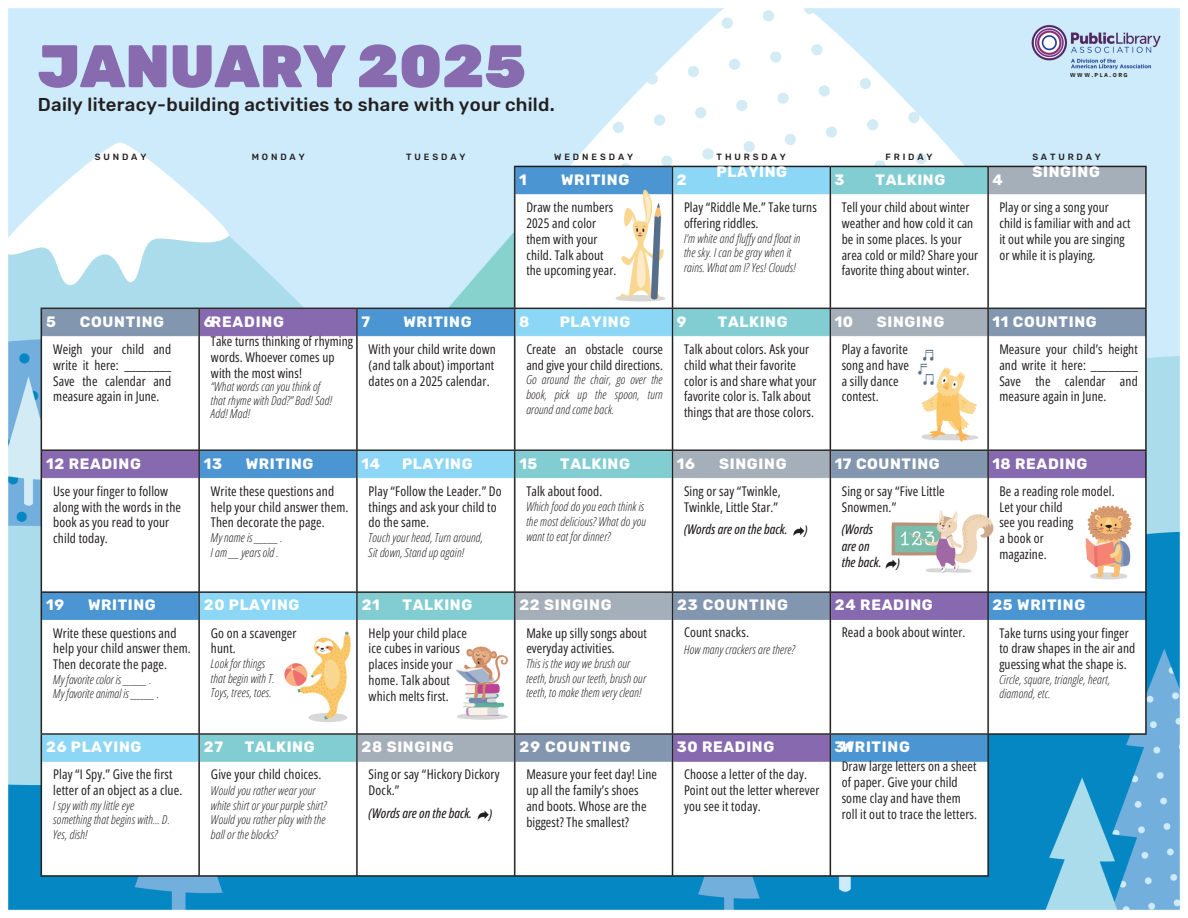
<style>
.page{position:relative;width:1188px;height:918px;background:#fff}
.page>*{position:absolute;margin:0;border:0;box-sizing:border-box;transform-origin:0 0}
.t1{font:900 60px "Rubik";color:#886baf}
.t2{font:500 18.6px "Rubik";letter-spacing:.01em;color:#231f20}
.t3{font:700 15px "Rubik";letter-spacing:.045em;color:#fff}
.t4{font:13.35px/15.8px "Open Sans Condensed";letter-spacing:.01em;color:#231f20}
.t5{font:italic 500 13.35px/16.8px "Open Sans Condensed";color:#231f20}
.t6{font:italic 300 12.3px/14.7px "Open Sans Condensed";letter-spacing:.01em;color:#231f20}
.t7{font:500 9px "Rubik";letter-spacing:.32em;color:#231f20}
.t8{font:700 5.7px "IBM Plex Sans";letter-spacing:.255em;color:#231f20}
</style>
<div class="page">
<img style="left:8px;top:8px;width:1172px;height:902px">
<p class="t1" style="left:38px;top:31px;width:489px">JANUARY 2025</p>
<p class="t2" style="left:38px;top:93px;width:518px">Daily literacy-building activities to share with your child.</p>
<h1 class="t7" style="left:95px;top:151px;width:53px">SUNDAY</h1>
<p class="t7" style="left:252px;top:151px;width:54px">MONDAY</p>
<h4 class="t7" style="left:406px;top:151px;width:61px">TUESDAY</h4>
<h4 class="t7" style="left:554px;top:152px;width:81px">WEDNESDAY</h4>
<h4 class="t7" style="left:717px;top:152px;width:71px">THURSDAY</h4>
<h4 class="t3" style="left:717px;top:163px;width:72px">PLAYING</h4>
<h2 class="t3" style="left:677px;top:171px;width:11px">2</h2>
<h3 class="t3" style="left:561px;top:171px;width:70px">WRITING</h3>
<h2 class="t3" style="left:519px;top:171px;width:9px">1</h2>
<p class="t3" style="left:835px;top:171px;width:11px">3</p>
<h3 class="t8" style="left:1070px;top:71px;width:59px">WWW.PLA.ORG</h3>
<h4 class="t7" style="left:885px;top:152px;width:49px">FRIDAY</h4>
<p class="t7" style="left:1032px;top:152px;width:70px">SATURDAY</p>
<p class="t3" style="left:1032px;top:163px;width:69px">SINGING</p>
<h3 class="t3" style="left:876px;top:171px;width:71px">TALKING</h3>
<h3 class="t3" style="left:992px;top:171px;width:12px">4</h3>
<h2 class="t4" style="left:526px;top:199px;width:92px">Draw the numbers<br>2025 and color them with your child. Talk about the upcoming year.</h2>
<h2 class="t4" style="left:684px;top:199px;width:134px">Play “Riddle Me.” Take turns offering riddles.</h2>
<h2 class="t6" style="left:684px;top:231px;width:118px">I’m white andfluf y andfloat in the sky. I can be gray when it rains. What am I? Yes! Clouds!</h2>
<h2 class="t4" style="left:842px;top:199px;width:138px">Tell your child about winter weather and how cold it can be in some places. Is your area cold or mild? Share your favorite thing about winter.</h2>
<h2 class="t4" style="left:999px;top:199px;width:133px">Play or sing a song your child is familiar with and act it out while you are singing or while it is playing.</h2>
<h2 class="t3" style="left:80px;top:313px;width:86px">COUNTING</h2>
<p class="t3" style="left:204px;top:313px;width:11px">6</p>
<p class="t3" style="left:211px;top:313px;width:74px">READING</p>
<p class="t4" style="left:211px;top:333px;width:143px">Take turns thinking of rhyming words. Whoever comes up with the most wins!</p>
<p class="t6" style="left:211px;top:380px;width:123px;line-height:13.5px">“What words can you think of that rhyme with Dad?” Bad! Sad!<br>Add! Mad!</p>
<h2 class="t3" style="left:46px;top:313px;width:11px">5</h2>
<h2 class="t4" style="left:53px;top:341px;width:119px;text-align:justify">Weigh your child and write it here: ________ Save the calendar and measure again in June.</h2>
<h2 class="t3" style="left:362px;top:313px;width:10px">7</h2>
<h3 class="t3" style="left:403px;top:313px;width:70px">WRITING</h3>
<h3 class="t4" style="left:369px;top:341px;width:129px">With your child write down (and talk about) important dates on a 2025 calendar.</h3>
<h3 class="t3" style="left:519px;top:313px;width:12px">8</h3>
<h2 class="t3" style="left:560px;top:313px;width:72px">PLAYING</h2>
<p class="t3" style="left:677px;top:313px;width:11px">9</p>
<h2 class="t3" style="left:718px;top:313px;width:71px">TALKING</h2>
<p class="t3" style="left:835px;top:313px;width:20px">10</p>
<h2 class="t3" style="left:877px;top:313px;width:69px">SINGING</h2>
<h2 class="t4" style="left:526px;top:341px;width:138px">Create an obstacle course and give your child directions.</h2>
<h2 class="t6" style="left:526px;top:372px;width:138px;text-align:justify">Go around the chair, go over the book, pick up the spoon, turn around and come back.</h2>
<h3 class="t4" style="left:684px;top:341px;width:134px">Talk about colors. Ask your child what their favorite color is and share what your favorite color is. Talk about things that are those colors.</h3>
<h2 class="t4" style="left:842px;top:341px;width:69px">Play a favorite song and have a silly dance contest.</h2>
<p class="t3" style="left:992px;top:313px;width:106px">11 COUNTING</p>
<h3 class="t4" style="left:999px;top:341px;width:140px;text-align:justify">Measure your child’s height and write it here: ________ Save the calendar and measure again in June.</h3>
<h4 class="t3" style="left:46px;top:455px;width:96px">12 READING</h4>
<h3 class="t3" style="left:204px;top:455px;width:20px">13</h3>
<h3 class="t3" style="left:246px;top:455px;width:69px">WRITING</h3>
<h3 class="t3" style="left:362px;top:455px;width:20px">14</h3>
<p class="t3" style="left:402px;top:455px;width:72px">PLAYING</p>
<p class="t3" style="left:519px;top:455px;width:19px">15</p>
<p class="t3" style="left:560px;top:455px;width:71px">TALKING</p>
<h3 class="t3" style="left:677px;top:455px;width:20px">16</h3>
<p class="t3" style="left:719px;top:455px;width:69px">SINGING</p>
<h3 class="t3" style="left:835px;top:455px;width:106px">17 COUNTING</h3>
<h3 class="t3" style="left:992px;top:455px;width:96px">18 READING</h3>
<h2 class="t4" style="left:53px;top:483px;width:129px">Use your finger to follow along with the words in the book as you read to your child today.</h2>
<h2 class="t4" style="left:211px;top:483px;width:139px">Write these questions and help your child answer them.<br>Then decorate the page.</h2>
<h2 class="t6" style="left:211px;top:530px;width:73px">My name is _______ .<br>I am ___ years old .</h2>
<p class="t4" style="left:369px;top:483px;width:135px">Play “Follow the Leader.” Do things and ask your child to do the same.</p>
<p class="t6" style="left:369px;top:530px;width:116px">Touch your head, Turn around,<br>Sit down, Stand up again!</p>
<h2 class="t4" style="left:526px;top:483px;width:77px">Talk about food.</h2>
<h2 class="t6" style="left:526px;top:499px;width:121px">Which food do you each think is the most delicious? What do you want to eat for dinner?</h2>
<h2 class="t4" style="left:684px;top:483px;width:98px">Sing or say “Twinkle,<br>Twinkle, Little Star.”</h2>
<h2 class="t5" style="left:684px;top:520px;width:105px">(Words are on the back.</h2>
<h3 class="t5" style="left:804px;top:522px;width:5px">)</h3>
<h3 class="t4" style="left:842px;top:483px;width:105px">Sing or say “Five Little<br>Snowmen.”</h3>
<h3 class="t5" style="left:842px;top:520px;width:33px">(Words are on</h3>
<h2 class="t5" style="left:842px;top:553px;width:41px">the back.</h2>
<h3 class="t5" style="left:896px;top:554px;width:5px">)</h3>
<h3 class="t4" style="left:999px;top:483px;width:117px">Be a reading role model.<br>Let your child<br>see you reading<br>a book or<br>magazine.</h3>
<p class="t3" style="left:46px;top:596px;width:19px">19</p>
<h4 class="t3" style="left:88px;top:596px;width:69px">WRITING</h4>
<h3 class="t3" style="left:204px;top:596px;width:97px">20 PLAYING</h3>
<h3 class="t3" style="left:362px;top:596px;width:20px">21</h3>
<p class="t3" style="left:403px;top:596px;width:71px">TALKING</p>
<h2 class="t3" style="left:519px;top:596px;width:94px">22 SINGING</h2>
<h2 class="t3" style="left:677px;top:596px;width:112px">23 COUNTING</h2>
<h3 class="t3" style="left:835px;top:596px;width:99px">24 READING</h3>
<p class="t3" style="left:992px;top:596px;width:94px">25 WRITING</p>
<h3 class="t4" style="left:53px;top:624px;width:139px">Write these questions and help your child answer them.<br>Then decorate the page.</h3>
<h3 class="t6" style="left:53px;top:672px;width:107px">My favorite color is _______ .<br>My favorite animal is _______ .</h3>
<p class="t4" style="left:211px;top:624px;width:87px">Go on a scavenger hunt.</p>
<p class="t6" style="left:211px;top:656px;width:65px">Look for things that begin with T.<br>Toys, trees, toes.</p>
<h3 class="t4" style="left:369px;top:624px;width:100px">Help your child place ice cubes in various places inside your home. Talk about which melts first.</h3>
<h3 class="t4" style="left:526px;top:624px;width:122px">Make up silly songs about everyday activities.</h3>
<h3 class="t6" style="left:526px;top:656px;width:121px">This is the way we brush our teeth, brush our teeth, brush our teeth, to make them very clean!</h3>
<h3 class="t4" style="left:684px;top:624px;width:66px">Count snacks.</h3>
<h3 class="t6" style="left:684px;top:642px;width:113px">How many crackers are there?</h3>
<p class="t4" style="left:842px;top:624px;width:125px">Read a book about winter.</p>
<p class="t4" style="left:999px;top:624px;width:137px">Take turns using your finger to draw shapes in the air and guessing what the shape is.</p>
<p class="t6" style="left:999px;top:672px;width:112px">Circle, square, triangle, heart, diamond, etc.</p>
<p class="t3" style="left:46px;top:738px;width:97px">26 PLAYING</p>
<h3 class="t4" style="left:53px;top:766px;width:131px">Play “I Spy.” Give the first letter of an object as a clue.</h3>
<h3 class="t6" style="left:53px;top:798px;width:118px">I spy with my little eye something that begins with… D.<br>Yes, dish!</h3>
<h4 class="t3" style="left:204px;top:738px;width:21px">27</h4>
<h3 class="t3" style="left:245px;top:738px;width:71px">TALKING</h3>
<h2 class="t4" style="left:211px;top:766px;width:112px">Give your child choices.</h2>
<h2 class="t6" style="left:211px;top:783px;width:117px">Wouldyou rather wear your white shirt or your purple shirt?<br>Wouldyou rather play with the ball or the blocks?</h2>
<h2 class="t3" style="left:362px;top:738px;width:94px">28 SINGING</h2>
<h2 class="t4" style="left:369px;top:766px;width:132px">Sing or say “Hickory Dickory<br>Dock.”</h2>
<h2 class="t5" style="left:369px;top:804px;width:105px">(Words are on the back.</h2>
<h3 class="t5" style="left:489px;top:805px;width:5px">)</h3>
<h3 class="t3" style="left:520px;top:738px;width:112px">29 COUNTING</h3>
<h3 class="t4" style="left:526px;top:766px;width:132px">Measure your feet day! Line up all the family’s shoes and boots. Whose are the biggest? The smallest?</h3>
<p class="t3" style="left:677px;top:738px;width:99px">30 READING</p>
<p class="t4" style="left:684px;top:766px;width:137px">Choose a letter of the day.<br>Point out the letter wherever you see it today.</p>
<h2 class="t3" style="left:842px;top:738px;width:70px">WRITING</h2>
<h2 class="t4" style="left:842px;top:758px;width:137px">Draw large letters on a sheet of paper. Give your child some clay and have them roll it out to trace the letters.</h2>
<h2 class="t3" style="left:835px;top:738px;width:20px">31</h2>
</div>
